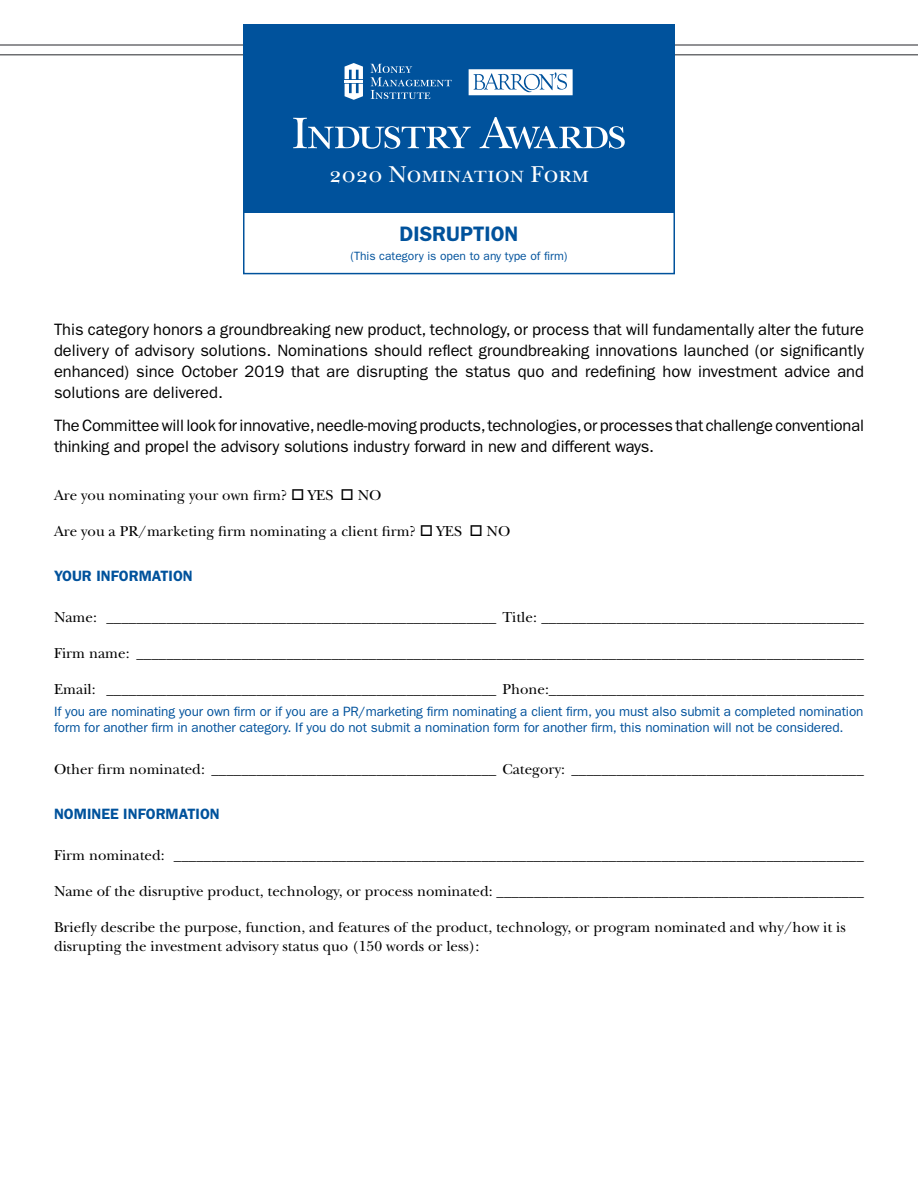
<style>
.page{position:relative;width:918px;height:1188px;background:#fff}
.page>*{position:absolute;margin:0;border:0;box-sizing:border-box;transform-origin:0 0}
.t1{font:24px "New Baskerville Std";color:#fff}
.Question{font:600 21px "ITC Franklin Gothic Std";color:#00529c}
.Intro{font:16.5px/21px "ITC Franklin Gothic Std";letter-spacing:-.01em;color:#000;text-align:justify}
.Question-2{font:15px/19.5px "New Baskerville Std";color:#000}
.Question-2_tabs{font:15px "New Baskerville Std";color:#000}
.subhead{font:600 15px "ITC Franklin Gothic Std";color:#00529c}
.Note{font:13.5px/16.2px "ITC Franklin Gothic Std";letter-spacing:-.01em;color:#00529c}
.Question-3{font:12px "ITC Franklin Gothic Std";color:#00529c}
</style>
<div class="page">
<div style="left:243px;top:203px;width:432px;height:71px;border:2px solid #00529c"></div>
<hr style="left:0;top:54px;width:918px;height:2px;background:#6d6e71">
<hr style="left:0;top:44px;width:918px;height:2px;background:#6d6e71">
<div style="left:243px;top:24px;width:432px;height:188px;background:#00529c"></div>
<svg style="left:345px;top:63px;width:18px;height:37px"></svg>
<hr style="left:345px;top:80px;width:18px;height:3px;background:#fff">
<svg style="left:371px;top:64px;width:81px;height:35px"></svg>
<svg style="left:293px;top:118px;width:178px;height:31px"></svg>
<svg style="left:480px;top:117px;width:145px;height:32px"></svg>
<svg style="left:469px;top:69px;width:104px;height:26px"></svg>
<h1 class="t1" style="left:329px;top:161px;width:262px">2020 Nomination Form</h1>
<p class="Question" style="left:400px;top:221px;width:120px">DISRUPTION</p>
<p class="Question-3" style="left:351px;top:249px;width:218px">(This category is open to any type of firm)</p>
<p class="Intro" style="left:54px;top:319px;width:812px">This category honors a groundbreaking new product, technology, or process that will fundamentally alter the future delivery of advisory solutions. Nominations should reflect groundbreaking innovations launched (or significantly enhanced) since October 2019 that are disrupting the status quo and redefining how investment advice and solutions are delivered.</p>
<p class="Intro" style="left:54px;top:415px;width:812px">The Committee will look for innovative, needle-moving products, technologies, or processes that challenge conventional thinking and propel the advisory solutions industry forward in new and different ways.</p>
<p class="Question-2" style="left:54px;top:486px;width:329px">Are you nominating your own firm? □ YES □ NO</p>
<p class="Question-2" style="left:54px;top:522px;width:458px">Are you a PR/marketing firm nominating a client firm? □ YES □ NO</p>
<p class="subhead" style="left:54px;top:567px;width:140px">YOUR INFORMATION</p>
<p class="Question-2_tabs" style="left:54px;top:608px;width:811px">Name: ____________________________________________________ Title: ___________________________________________</p>
<p class="Question-2" style="left:54px;top:643px;width:811px">Firm name: _________________________________________________________________________________________________</p>
<p class="Question-2_tabs" style="left:54px;top:680px;width:811px">Email: ____________________________________________________ Phone:__________________________________________</p>
<p class="Note" style="left:54px;top:703px;width:811px">If you are nominating your own firm or if you are a PR/marketing firm nominating a client firm, you must also submit a completed nomination form for another firm in another category. If you do not submit a nomination form for another firm, this nomination will not be considered.</p>
<p class="Question-2_tabs" style="left:54px;top:761px;width:811px">Other firm nominated: ______________________________________ Category: _______________________________________</p>
<p class="subhead" style="left:54px;top:805px;width:167px">NOMINEE INFORMATION</p>
<p class="Question-2" style="left:54px;top:845px;width:811px">Firm nominated: ____________________________________________________________________________________________</p>
<p class="Question-2" style="left:54px;top:881px;width:811px">Name of the disruptive product, technology, or process nominated: _________________________________________________</p>
<p class="Question-2" style="left:54px;top:917px;width:793px">Briefly describe the purpose, function, and features of the product, technology, or program nominated and why/how it is disrupting the investment advisory status quo (150 words or less):</p>
</div>
